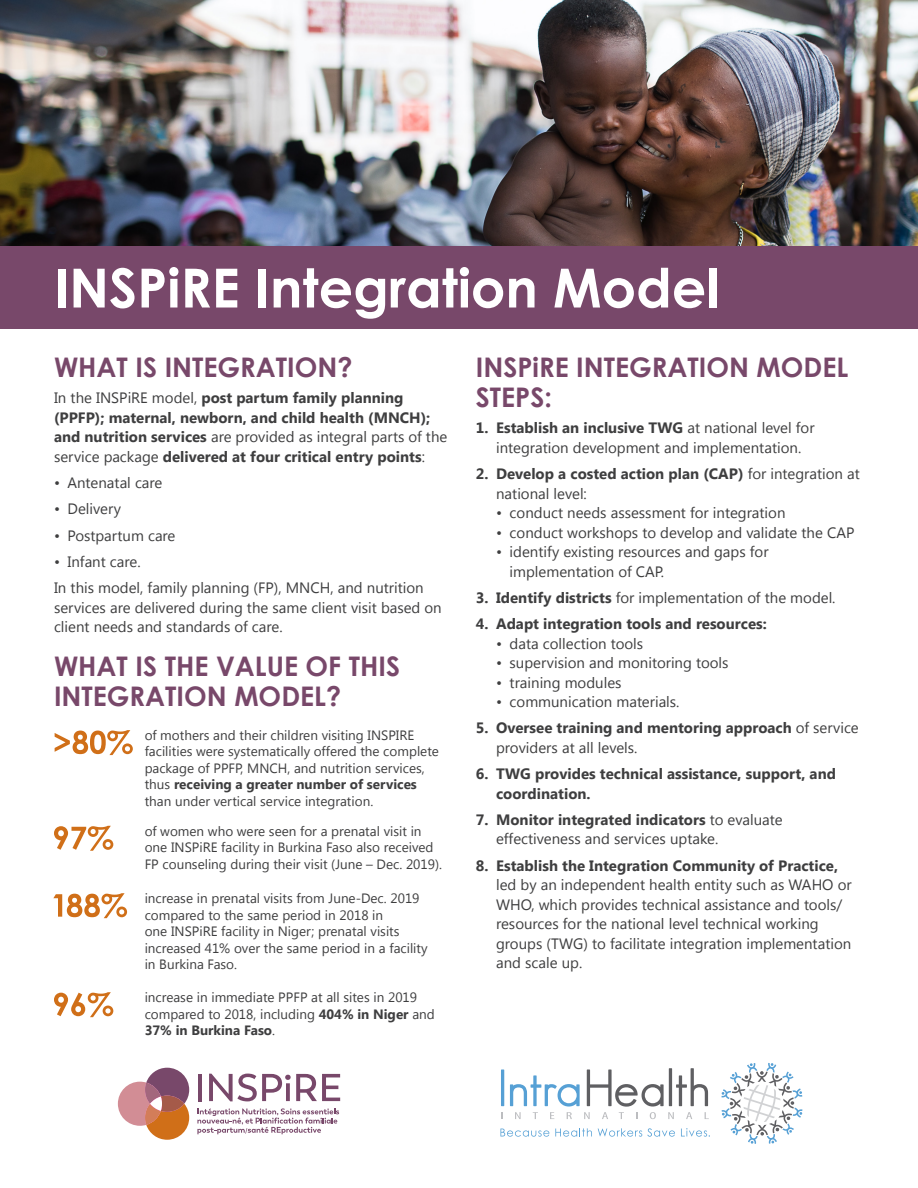
<style>
.page{position:relative;width:918px;height:1188px;background:#fff}
.page>*{position:absolute;margin:0;border:0;box-sizing:border-box;transform-origin:0 0}
.t1{font:700 54px "Century Gothic";color:#fff}
.t2{font:700 27px/30px "Century Gothic";color:#78486a}
.t3{font:15px/19.5px "Segoe UI";color:#3e3e3f}
.t4{font:700 15px/19.5px "Segoe UI";color:#3e3e3f}
.Segoe_9pt{font:13.5px/16.5px "Segoe UI";color:#3e3e3f}
.s1{font-weight:700}
.s2{font-weight:400}
</style>
<div class="page">
<div style="left:0;top:246px;width:918px;height:83px;background:#78486a"></div>
<svg style="left:501px;top:1070px;width:3px;height:36px"></svg>
<svg style="left:510px;top:1068px;width:199px;height:51px"></svg>
<svg style="left:500px;top:1129px;width:49px;height:8px"></svg>
<svg style="left:555px;top:1128px;width:37px;height:9px"></svg>
<svg style="left:598px;top:1128px;width:77px;height:9px"></svg>
<svg style="left:681px;top:1128px;width:29px;height:9px"></svg>
<svg style="left:721px;top:1063px;width:81px;height:81px"></svg>
<hr style="left:198px;top:1074px;width:4px;height:27px;background:#78486a">
<svg style="left:209px;top:1074px;width:131px;height:27px"></svg>
<svg style="left:118px;top:1068px;width:71px;height:72px"></svg>
<svg style="left:197px;top:1108px;width:142px;height:26px"></svg>
<img style="left:0;top:0;width:918px;height:246px">
<svg style="left:54px;top:826px;width:59px;height:25px"></svg>
<svg style="left:53px;top:893px;width:74px;height:25px"></svg>
<svg style="left:55px;top:730px;width:78px;height:25px"></svg>
<svg style="left:54px;top:992px;width:59px;height:25px"></svg>
<p class="t1" style="left:54px;top:254px;width:667px">INSPiRE Integration Model</p>
<h1 class="t2" style="left:476px;top:352px;width:374px">INSPiRE INTEGRATION MODEL<br>STEPS:</h1>
<p class="t3" style="left:476px;top:418px;width:340px;text-align:center"><span class="s1">1. Establish an inclusive TWG</span> at national level for integration development and implementation.</p>
<p class="t4" style="left:496px;top:463px;width:365px;text-indent:-20px">2. Develop a costed action plan (CAP) <span class="s2">for integration at national level:</span></p>
<p class="t3" style="left:496px;top:502px;width:291px">• conduct needs assessment for integration</p>
<p class="t3" style="left:496px;top:522px;width:360px">• conduct workshops to develop and validate the CAP</p>
<p class="t3" style="left:510px;top:541px;width:260px;text-indent:-14px">• identify existing resources and gaps for implementation of CAP.</p>
<p class="t3" style="left:476px;top:587px;width:361px"><span class="s1">3. Identify districts</span> for implementation of the model.</p>
<p class="t4" style="left:476px;top:613px;width:292px">4. Adapt integration tools and resources:</p>
<p class="t3" style="left:496px;top:633px;width:149px">• data collection tools</p>
<p class="t3" style="left:496px;top:652px;width:234px">• supervision and monitoring tools</p>
<p class="t3" style="left:496px;top:672px;width:127px">• training modules</p>
<p class="t3" style="left:496px;top:691px;width:185px">• communication materials.</p>
<p class="t4" style="left:496px;top:718px;width:364px;text-indent:-20px">5. Oversee training and mentoring approach <span class="s2">of service providers at all levels.</span></p>
<p class="t4" style="left:496px;top:763px;width:341px;text-indent:-20px">6. TWG provides technical assistance, support, and coordination.</p>
<p class="t3" style="left:496px;top:809px;width:288px;text-indent:-20px"><span class="s1">7. Monitor integrated indicators</span> to evaluate effectiveness and services uptake.</p>
<p class="t3" style="left:496px;top:855px;width:357px;text-indent:-20px"><span class="s1">8. Establish the Integration Community of Practice, </span>led by an independent health entity such as WAHO or WHO, which provides technical assistance and tools/ resources for the national level technical working groups (TWG) to facilitate integration implementation and scale up.</p>
<h1 class="t2" style="left:54px;top:352px;width:300px">WHAT IS INTEGRATION?</h1>
<p class="t4" style="left:54px;top:388px;width:395px"><span class="s2">In the INSPiRE model,</span> post partum family planning (PPFP); maternal, newborn, and child health (MNCH); and nutrition services <span class="s2">are provided as integral parts of the service package</span> delivered at four critical entry points<span class="s2">:</span></p>
<p class="t3" style="left:54px;top:472px;width:110px">• Antenatal care</p>
<p class="t3" style="left:54px;top:499px;width:69px">• Delivery</p>
<p class="t3" style="left:54px;top:525px;width:123px">• Postpartum care</p>
<p class="t3" style="left:54px;top:551px;width:88px">• Infant care.</p>
<p class="t3" style="left:54px;top:577px;width:389px">In this model, family planning (FP), MNCH, and nutrition services are delivered during the same client visit based on client needs and standards of care.</p>
<h1 class="t2" style="left:54px;top:651px;width:348px">WHAT IS THE VALUE OF THIS<br>INTEGRATION MODEL?</h1>
<p class="Segoe_9pt" style="left:145px;top:726px;width:296px">of mothers and their children visiting INSPIRE facilities were systematically offered the complete package of PPFP, MNCH, and nutrition services, thus <span class="s1">receiving a greater number of services </span>than under vertical service integration.</p>
<p class="Segoe_9pt" style="left:145px;top:822px;width:299px">of women who were seen for a prenatal visit in one INSPiRE facility in Burkina Faso also received<br>FP counseling during their visit (June – Dec. 2019).</p>
<p class="Segoe_9pt" style="left:145px;top:889px;width:276px">increase in prenatal visits from June-Dec. 2019 compared to the same period in 2018 in</p>
<p class="Segoe_9pt" style="left:145px;top:922px;width:284px">one INSPiRE facility in Niger; prenatal visits increased 41% over the same period in a facility in Burkina Faso.</p>
<p class="Segoe_9pt" style="left:145px;top:988px;width:292px">increase in immediate PPFP at all sites in 2019 compared to 2018, including <span class="s1">404% in Niger</span> and<br><span class="s1">37% in Burkina Faso</span>.</p>
</div>
